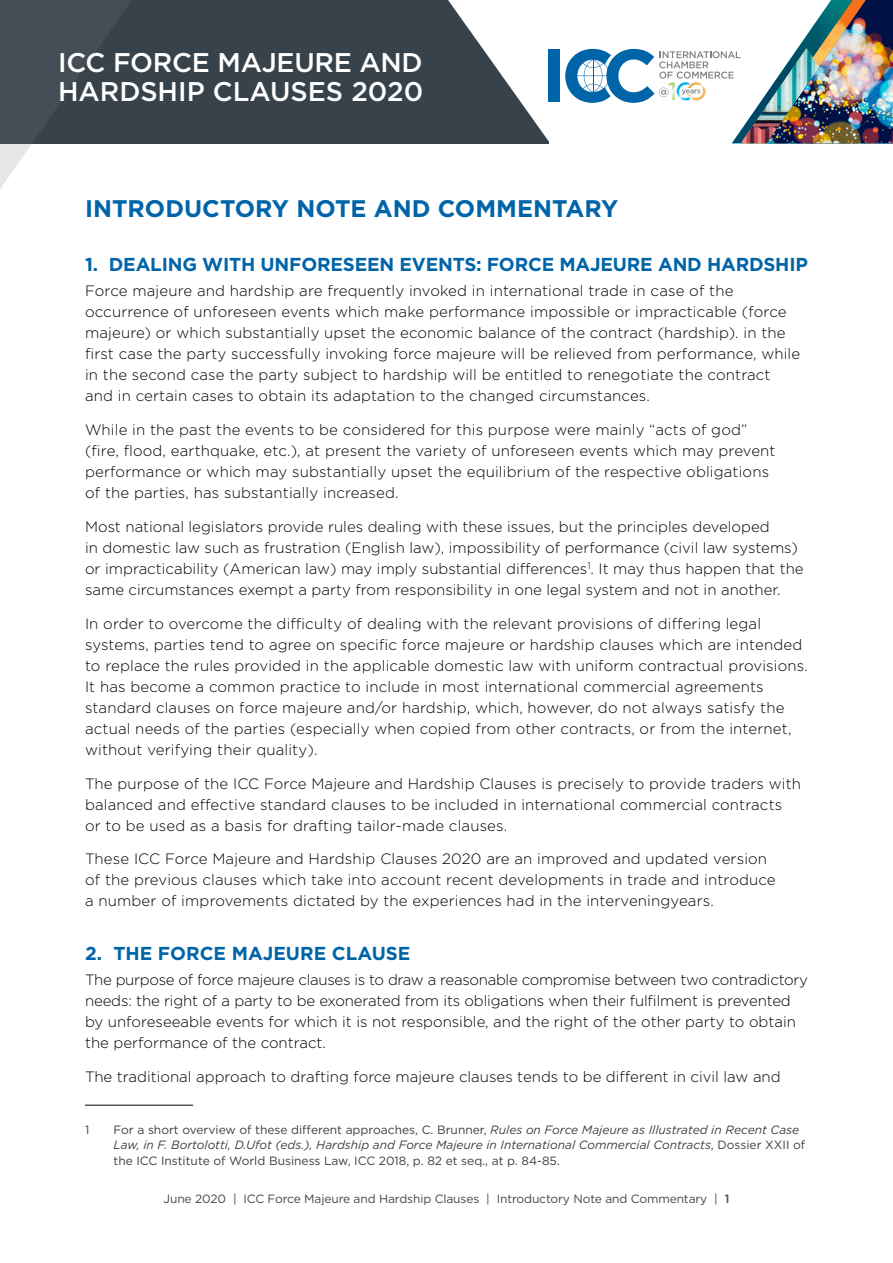
<style>
.page{position:relative;width:893px;height:1263px;background:#fff}
.page>*{position:absolute;margin:0;border:0;box-sizing:border-box;transform-origin:0 0}
.t1{font:500 27px/29.2px "Gotham";letter-spacing:-.01em;color:#fff}
.t2{font:700 24px "Gotham";color:#0064a8}
.t3{font:700 18.75px "Gotham";letter-spacing:-.01em;color:#0064a8}
.t4{font:300 15px/21px "Gotham";letter-spacing:.01em;color:#000}
.t5{font:300 15px/21px "Gotham";letter-spacing:-.01em;color:#000}
.t6{font:italic 12px/15.8px "Gotham";color:#3e3e3f}
.t7{font:12px "Gotham";letter-spacing:-.01em;color:#444648}
.t8{font:12px "Gotham";color:#3e3e3f}
.s1{font-style:normal}
.s2{font-weight:500}
</style>
<div class="page">
<div style="left:0;top:0;width:549px;height:143px;background:#37424b"></div>
<svg style="left:448px;top:0;width:112px;height:142px;fill:#fff"></svg>
<svg style="left:0;top:0;width:132px;height:189px"></svg>
<div style="left:548px;top:50px;width:12px;height:52px;background:#0064a8"></div>
<img style="left:565px;top:0;width:328px;height:143px">
<img style="left:677px;top:82px;width:11px;height:18px">
<img style="left:688px;top:82px;width:17px;height:18px">
<hr style="left:85px;top:1105px;width:108px;height:1px;background:#000">
<h1 class="t1" style="left:58px;top:47px;width:367px">ICC FORCE MAJEURE AND<br>HARDSHIP CLAUSES 2020</h1>
<h2 class="t2" style="left:85px;top:193px;width:535px">INTRODUCTORY NOTE AND COMMENTARY</h2>
<p class="t3" style="left:85px;top:252px;width:724px">1. DEALING WITH UNFORESEEN EVENTS: FORCE MAJEURE AND HARDSHIP</p>
<p class="t4" style="left:85px;top:280px;width:717px">Force majeure and hardship are frequently invoked in international trade in case of the occurrence of unforeseen events which make performance impossible or impracticable (force majeure) or which substantially upset the economic balance of the contract (hardship). in the first case the party successfully invoking force majeure will be relieved from performance, while in the second case the party subject to hardship will be entitled to renegotiate the contract and in certain cases to obtain its adaptation to the changed circumstances.</p>
<p class="t4" style="left:85px;top:419px;width:692px">While in the past the events to be considered for this purpose were mainly “acts of god” (fire, flood, earthquake, etc.), at present the variety of unforeseen events which may prevent performance or which may substantially upset the equilibrium of the respective obligations of the parties, has substantially increased.</p>
<p class="t4" style="left:85px;top:516px;width:720px">Most national legislators provide rules dealing with these issues, but the principles developed<br>in domestic law such as frustration (English law), impossibility of performance (civil law systems) or impracticability (American law) may imply substantial differences<sup>1</sup>. It may thus happen that the same circumstances exempt a party from responsibility in one legal system and not in another.</p>
<p class="t4" style="left:85px;top:612px;width:724px">In order to overcome the difficulty of dealing with the relevant provisions of differing legal systems, parties tend to agree on specific force majeure or hardship clauses which are intended to replace the rules provided in the applicable domestic law with uniform contractual provisions.<br>It has become a common practice to include in most international commercial agreements standard clauses on force majeure and/or hardship, which, however, do not always satisfy the actual needs of the parties (especially when copied from other contracts, or from the internet, without verifying their quality).</p>
<p class="t4" style="left:85px;top:772px;width:717px">The purpose of the ICC Force Majeure and Hardship Clauses is precisely to provide traders with balanced and effective standard clauses to be included in international commercial contracts or to be used as a basis for drafting tailor-made clauses.</p>
<p class="t4" style="left:85px;top:848px;width:692px">These ICC Force Majeure and Hardship Clauses 2020 are an improved and updated version of the previous clauses which take into account recent developments in trade and introduce a number of improvements dictated by the experiences had in the interveningyears.</p>
<p class="t3" style="left:85px;top:941px;width:327px">2. THE FORCE MAJEURE CLAUSE</p>
<p class="t5" style="left:85px;top:969px;width:724px">The purpose of force majeure clauses is to draw a reasonable compromise between two contradictory needs: the right of a party to be exonerated from its obligations when their fulfilment is prevented by unforeseeable events for which it is not responsible, and the right of the other party to obtain the performance of the contract.</p>
<p class="t4" style="left:85px;top:1066px;width:697px">The traditional approach to drafting force majeure clauses tends to be different in civil law and</p>
<p class="t8" style="left:85px;top:1122px;width:6px">1</p>
<p class="t6" style="left:114px;top:1121px;width:693px"><span class="s1">For a short overview of these different approaches, C. Brunner,</span> Rules on Force Majeure as Illustrated in Recent Case<br>Law, in F. Bortolotti, D.Ufot (eds.), Hardship and Force Majeure in International Commercial Contracts<span class="s1">, Dossier XXII of the ICC Institute of World Business Law, ICC 2018, p. 82 et seq., at p. 84-85.</span></p>
<p class="t7" style="left:164px;top:1191px;width:567px">June 2020 | ICC Force Majeure and Hardship Clauses | Introductory Note and Commentary | <span class="s2">1</span></p>
</div>
